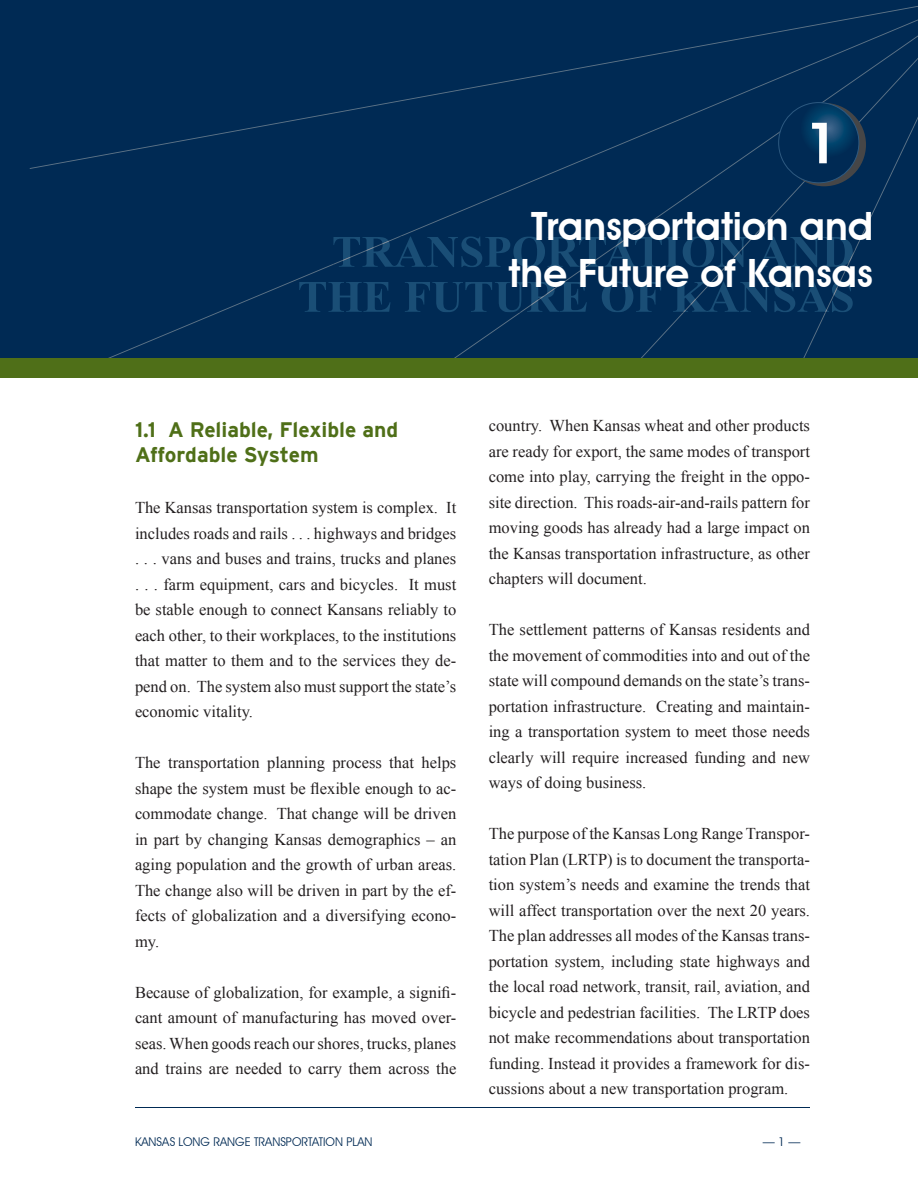
<style>
.page{position:relative;width:918px;height:1188px;background:#fff}
.page>*{position:absolute;margin:0;border:0;box-sizing:border-box;transform-origin:0 0}
.t1{font:600 57px "Avant Garde IT Cby BT";color:#fff}
.t2{font:600 39px/46.8px "Avant Garde IT Cby BT";color:#fff;text-align:center}
.t3{font:700 21px/25.5px "Interstate";color:#4f6f18}
.t4{font:16.5px/25.5px "Times New Roman";color:#231f20;text-align:justify}
.t5{font:12px "Avant Garde IT Cby BT";color:#002a54}
</style>
<div class="page">
<div style="left:0;top:0;width:918px;height:378px;background:#002a54"></div>
<svg style="left:480px;top:26px;width:438px;height:60px"></svg>
<div style="left:0;top:358px;width:918px;height:20px;background:#4f6f18"></div>
<hr style="left:135px;top:1107px;width:675px;height:1px;background:#002a54">
<svg style="left:299px;top:86px;width:619px;height:272px"></svg>
<svg style="left:782px;top:103px;width:84px;height:83px"></svg>
<svg style="left:779px;top:103px;width:80px;height:80px"></svg>
<div style="left:778px;top:102px;width:81px;height:81px;border:1px solid #2d5980;border-radius:50%"></div>
<h1 class="t1" style="left:805px;top:109px;width:35px">1</h1>
<h2 class="t2" style="left:509px;top:202px;width:366px">Transportation and the Future of Kansas</h2>
<p class="t3" style="left:135px;top:417px;width:265px">1.1 A Reliable, Flexible and<br>Affordable System</p>
<p class="t4" style="left:135px;top:495px;width:323px">The Kansas transportation system is complex. It includes roads and rails . . . highways and bridges . . . vans and buses and trains, trucks and planes . . . farm equipment, cars and bicycles. It must be stable enough to connect Kansans reliably to each other, to their workplaces, to the institutions that matter to them and to the services they de&shy;pend on. The system also must support the state’s economic vitality.</p>
<p class="t4" style="left:135px;top:750px;width:323px">The transportation planning process that helps shape the system must be flexible enough to ac&shy;commodate change. That change will be driven in part by changing Kansas demographics – an aging population and the growth of urban areas.<br>The change also will be driven in part by the ef&shy;fects of globalization and a diversifying econo&shy;my.</p>
<p class="t4" style="left:135px;top:979px;width:323px">Because of globalization, for example, a signifi&shy;cant amount of manufacturing has moved over&shy;seas. When goods reach our shores, trucks, planes and trains are needed to carry them across the</p>
<p class="t4" style="left:489px;top:413px;width:323px">country. When Kansas wheat and other products are ready for export, the same modes of transport come into play, carrying the freight in the oppo&shy;site direction. This roads-air-and-rails pattern for moving goods has already had a large impact on the Kansas transportation infrastructure, as other chapters will document.</p>
<p class="t4" style="left:489px;top:617px;width:323px">The settlement patterns of Kansas residents and the movement of commodities into and out of the state will compound demands on the state’s trans&shy;portation infrastructure. Creating and maintain&shy;ing a transportation system to meet those needs clearly will require increased funding and new ways of doing business.</p>
<p class="t4" style="left:489px;top:821px;width:323px">The purpose of the Kansas Long Range Transpor&shy;tation Plan (LRTP) is to document the transporta&shy;tion system’s needs and examine the trends that will affect transportation over the next 20 years.<br>The plan addresses all modes of the Kansas trans&shy;portation system, including state highways and the local road network, transit, rail, aviation, and bicycle and pedestrian facilities. The LRTP does not make recommendations about transportation funding. Instead it provides a framework for dis&shy;cussions about a new transportation program.</p>
<p class="t5" style="left:135px;top:1134px;width:239px">KANSAS LONG RANGE TRANSPORTATION PLAN</p>
<p class="t5" style="left:763px;top:1134px;width:39px">— 1 —</p>
</div>
